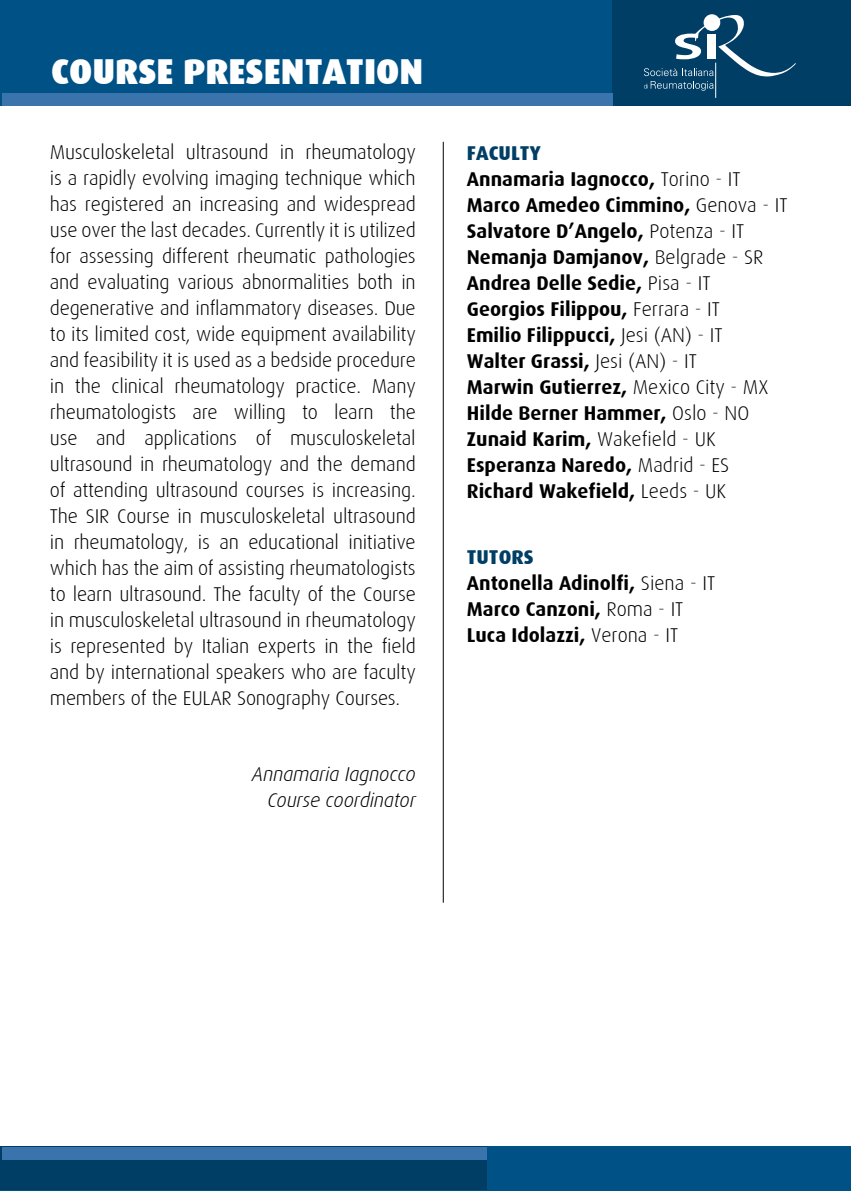
<style>
.page{position:relative;width:851px;height:1191px;background:#fff}
.page>*{position:absolute;margin:0;border:0;box-sizing:border-box;transform-origin:0 0}
.t1{font:900 36px "Dax";color:#fff}
.t2{font:300 20px/26px "Dax";letter-spacing:-.01em;color:#000;text-align:justify}
.t3{font:700 20px/26px "Dax";color:#000}
.t4{font:italic 300 20px/26px "Dax";letter-spacing:-.01em;color:#000;text-align:right}
.s1{font-weight:800;color:#003e66}
.s2{font-weight:300}
</style>
<div class="page">
<div style="left:0;top:0;width:850px;height:105px;background:#005286"></div>
<div style="left:612px;top:0;width:238px;height:105px;background:#003e66"></div>
<hr style="left:715px;top:63px;width:1px;height:35px;background:#fff">
<svg style="left:643px;top:15px;width:152px;height:76px"></svg>
<div style="left:0;top:1146px;width:850px;height:45px;background:#005286"></div>
<div style="left:0;top:1146px;width:486px;height:44px;background:#003e66"></div>
<div style="left:2px;top:93px;width:610px;height:12px;background:#3b73ad"></div>
<div style="left:2px;top:1146px;width:484px;height:13px;background:#3b73ad"></div>
<hr style="left:442px;top:142px;width:1px;height:760px;background:#000">
<h1 class="t1" style="left:51px;top:51px;width:373px">COURSE PRESENTATION</h1>
<p class="t2" style="left:50px;top:140px;width:367px">Musculoskeletal ultrasound in rheumatology is a rapidly evolving imaging technique which has registered an increasing and widespread use over the last decades. Currently it is utilized for assessing different rheumatic pathologies and evaluating various abnormalities both in degenerative and inflammatory diseases. Due to its limited cost, wide equipment availability and feasibility it is used as a bedside procedure in the clinical rheumatology practice. Many rheumatologists are willing to learn the use and applications of musculoskeletal ultrasound in rheumatology and the demand of attending ultrasound courses is increasing.<br>The SIR Course in musculoskeletal ultrasound in rheumatology, is an educational initiative which has the aim of assisting rheumatologists to learn ultrasound. The faculty of the Course in musculoskeletal ultrasound in rheumatology is represented by Italian experts in the field and by international speakers who are faculty members of the EULAR Sonography Courses.</p>
<p class="t4" style="left:252px;top:761px;width:165px">Annamaria Iagnocco<br>Course coordinator</p>
<p class="t3" style="left:467px;top:140px;width:322px"><span class="s1">FACULTY<br></span>Annamaria Iagnocco, <span class="s2">Torino - IT<br></span>Marco Amedeo Cimmino, <span class="s2">Genova - IT<br></span>Salvatore D’Angelo, <span class="s2">Potenza - IT<br></span>Nemanja Damjanov, <span class="s2">Belgrade - SR<br></span>Andrea Delle Sedie, <span class="s2">Pisa - IT<br></span>Georgios Filippou, <span class="s2">Ferrara - IT<br></span>Emilio Filippucci, <span class="s2">Jesi (AN) - IT<br></span>Walter Grassi, <span class="s2">Jesi (AN) - IT<br></span>Marwin Gutierrez, <span class="s2">Mexico City - MX<br></span>Hilde Berner Hammer, <span class="s2">Oslo - NO<br></span>Zunaid Karim, <span class="s2">Wakefield - UK<br></span>Esperanza Naredo, <span class="s2">Madrid - ES<br></span>Richard Wakefield, <span class="s2">Leeds - UK</span></p>
<p class="t3" style="left:467px;top:544px;width:250px"><span class="s1">TUTORS<br></span>Antonella Adinolfi, <span class="s2">Siena - IT<br></span>Marco Canzoni, <span class="s2">Roma - IT<br></span>Luca Idolazzi, <span class="s2">Verona - IT</span></p>
</div>
